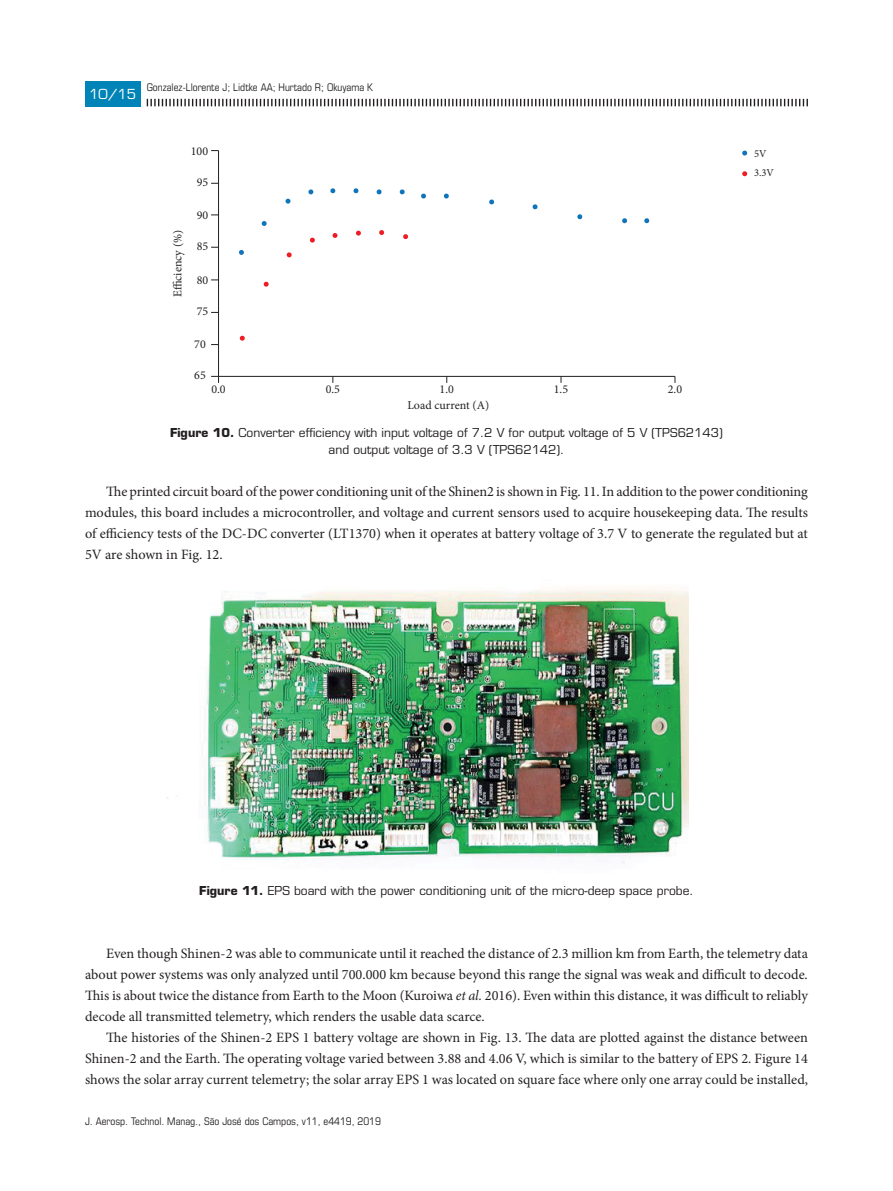
<style>
.page{position:relative;width:893px;height:1191px;background:#fff}
.page>*{position:absolute;margin:0;border:0;box-sizing:border-box;transform-origin:0 0}
.t1{font:14.25px/21px "Minion Pro";color:#231f20;text-align:justify}
.t2{font:13.5px "Eurostile LT Std";color:#fff}
.t3{font:12px/16.5px "Eurostile LT Std";color:#231f20;text-align:center}
.t4{font:12px "Minion Pro";color:#231f20}
.t5{font:condensed 10.5px "Eurostile LT Std";color:#231f20}
.t6{font:10.5px "Minion Pro";color:#231f20}
.s1{font-weight:700}
.s2{font-style:italic}
</style>
<div class="page">
<svg style="left:147px;top:99px;width:661px;height:7px"></svg>
<div style="left:85px;top:81px;width:55px;height:25px;background:#0083b6"></div>
<hr style="left:219px;top:376px;width:456px;height:1px;background:#231f20">
<hr style="left:218px;top:151px;width:1px;height:225px;background:#231f20">
<svg style="left:211px;top:376px;width:8px;height:7px"></svg>
<svg style="left:240px;top:336px;width:5px;height:5px"></svg>
<svg style="left:263px;top:281px;width:6px;height:6px"></svg>
<svg style="left:239px;top:250px;width:5px;height:5px"></svg>
<svg style="left:261px;top:221px;width:6px;height:5px"></svg>
<svg style="left:308px;top:189px;width:6px;height:6px"></svg>
<svg style="left:353px;top:188px;width:6px;height:6px"></svg>
<svg style="left:399px;top:189px;width:6px;height:6px"></svg>
<svg style="left:444px;top:193px;width:5px;height:6px"></svg>
<svg style="left:421px;top:193px;width:5px;height:6px"></svg>
<svg style="left:489px;top:199px;width:5px;height:6px"></svg>
<svg style="left:577px;top:214px;width:6px;height:5px"></svg>
<svg style="left:644px;top:218px;width:5px;height:5px"></svg>
<svg style="left:742px;top:150px;width:5px;height:6px"></svg>
<svg style="left:532px;top:204px;width:6px;height:6px"></svg>
<svg style="left:622px;top:218px;width:5px;height:5px"></svg>
<svg style="left:285px;top:198px;width:6px;height:6px"></svg>
<svg style="left:330px;top:188px;width:6px;height:5px"></svg>
<svg style="left:376px;top:189px;width:6px;height:6px"></svg>
<svg style="left:286px;top:252px;width:6px;height:6px"></svg>
<svg style="left:310px;top:237px;width:5px;height:6px"></svg>
<svg style="left:332px;top:233px;width:6px;height:5px"></svg>
<svg style="left:356px;top:230px;width:5px;height:6px"></svg>
<svg style="left:379px;top:230px;width:5px;height:5px"></svg>
<svg style="left:403px;top:234px;width:5px;height:5px"></svg>
<svg style="left:742px;top:171px;width:5px;height:6px"></svg>
<img style="left:167px;top:588px;width:522px;height:276px">
<p class="t2" style="left:89px;top:86px;width:49px">10 15</p>
<p class="t2" style="left:96px;top:86px;width:36px">xx/xx</p>
<p class="t5" style="left:147px;top:81px;width:228px">Gonzalez-Llorente J; Lidtke AA; Hurtado R; Okuyama K</p>
<p class="t4" style="left:191px;top:143px;width:19px">100</p>
<p class="t4" style="left:197px;top:175px;width:13px">95</p>
<p class="t4" style="left:170px;top:297px;width:69px;rotate:-90deg">E ciency (%)</p>
<p class="t4" style="left:197px;top:207px;width:13px">90</p>
<p class="t4" style="left:197px;top:238px;width:13px">85</p>
<p class="t4" style="left:197px;top:272px;width:13px">80</p>
<p class="t4" style="left:197px;top:303px;width:13px">75</p>
<p class="t4" style="left:194px;top:336px;width:13px">70</p>
<p class="t4" style="left:194px;top:367px;width:13px">65</p>
<p class="t4" style="left:211px;top:381px;width:16px">0.0</p>
<p class="t4" style="left:326px;top:381px;width:16px">0.5</p>
<p class="t4" style="left:440px;top:381px;width:16px">1.0</p>
<p class="t4" style="left:554px;top:381px;width:16px">1.5</p>
<p class="t4" style="left:407px;top:397px;width:83px">Load current (A)</p>
<p class="t4" style="left:668px;top:381px;width:16px">2.0</p>
<p class="t3" style="left:170px;top:424px;width:554px"><span class="s1">Figure 10.</span> Converter efficiency with input voltage of 7.2 V for output voltage of 5 V (TPS62143) and output voltage of 3.3 V (TPS62142).</p>
<p class="t6" style="left:754px;top:146px;width:14px">5V</p>
<p class="t6" style="left:754px;top:166px;width:21px">3.3V</p>
<p class="t1" style="left:85px;top:480px;width:724px;text-indent:21px">The printed circuit board of the power conditioning unit of the Shinen2 is shown in Fig. 11. In addition to the power conditioning modules, this board includes a microcontroller, and voltage and current sensors used to acquire housekeeping data. The results of efficiency tests of the DC-DC converter (LT1370) when it operates at battery voltage of 3.7 V to generate the regulated but at 5V are shown in Fig. 12.</p>
<p class="t3" style="left:199px;top:882px;width:496px"><span class="s1">Figure 11.</span> EPS board with the power conditioning unit of the micro-deep space probe.</p>
<p class="t1" style="left:85px;top:942px;width:724px;text-indent:21px">Even though Shinen-2 was able to communicate until it reached the distance of 2.3 million km from Earth, the telemetry data about power systems was only analyzed until 700.000 km because beyond this range the signal was weak and difficult to decode.<br>This is about twice the distance from Earth to the Moon (Kuroiwa <span class="s2">et al.</span> 2016). Even within this distance, it was difficult to reliably decode all transmitted telemetry, which renders the usable data scarce.</p>
<p class="t1" style="left:85px;top:1026px;width:724px;text-indent:21px">The histories of the Shinen-2 EPS 1 battery voltage are shown in Fig. 13. The data are plotted against the distance between Shinen-2 and the Earth. The operating voltage varied between 3.88 and 4.06 V, which is similar to the battery of EPS 2. Figure 14 shows the solar array current telemetry; the solar array EPS 1 was located on square face where only one array could be installed,</p>
<p class="t5" style="left:85px;top:1114px;width:297px">J. Aerosp. Technol. Manag., São José dos Campos, v11, e4419, 2019</p>
</div>
